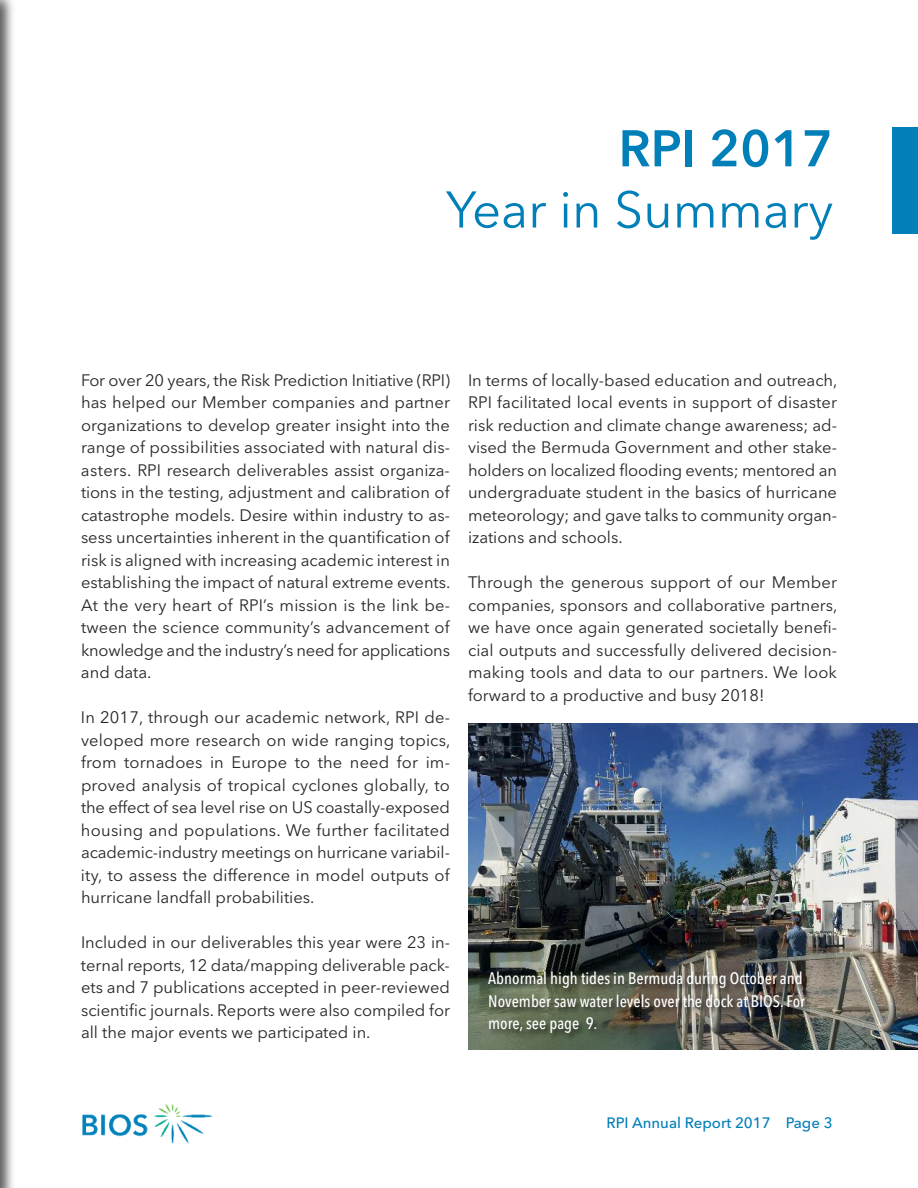
<style>
.page{position:relative;width:918px;height:1188px;background:#fff}
.page>*{position:absolute;margin:0;border:0;box-sizing:border-box;transform-origin:0 0}
.t1{font:51px "Avenir Next LT Pro";color:#007fb8}
.t2{font:600 51px "Avenir Next LT Pro";color:#007fb8}
.t3{font:16.5px/22.5px "Avenir Next LT Pro";color:#272526;text-align:justify}
.t4{font:500 condensed 16.5px/22.5px "Avenir Next LT Pro";color:#fff}
.t5{font:500 15px "Avenir Next LT Pro";color:#007fb8}
</style>
<div class="page">
<img style="left:0;top:0;width:13px;height:1188px">
<img style="left:82px;top:1104px;width:131px;height:40px">
<div style="left:892px;top:128px;width:26px;height:106px;background:#007fb8"></div>
<img style="left:468px;top:724px;width:450px;height:325px">
<img style="left:482px;top:965px;width:364px;height:85px">
<h1 class="t2" style="left:619px;top:130px;width:216px">RPI 2017</h1>
<h1 class="t1" style="left:446px;top:191px;width:389px">Year in Summary</h1>
<p class="t3" style="left:81px;top:371px;width:371px">For over 20 years, the Risk Prediction Initiative (RPI) has helped our Member companies and partner organizations to develop greater insight into the range of possibilities associated with natural dis&shy;asters. RPI research deliverables assist organiza&shy;tions in the testing, adjustment and calibration of catastrophe models. Desire within industry to as&shy;sess uncertainties inherent in the quantification of risk is aligned with increasing academic interest in establishing the impact of natural extreme events.<br>At the very heart of RPI’s mission is the link be&shy;tween the science community’s advancement of knowledge and the industry’s need for applications and data.</p>
<p class="t3" style="left:81px;top:708px;width:371px">In 2017, through our academic network, RPI de&shy;veloped more research on wide ranging topics, from tornadoes in Europe to the need for im&shy;proved analysis of tropical cyclones globally, to the effect of sea level rise on US coastally-exposed housing and populations. We further facilitated academic-industry meetings on hurricane variabil&shy;ity, to assess the difference in model outputs of hurricane landfall probabilities.</p>
<p class="t3" style="left:81px;top:933px;width:371px">Included in our deliverables this year were 23 in&shy;ternal reports, 12 data/mapping deliverable pack&shy;ets and 7 publications accepted in peer-reviewed scientific journals. Reports were also compiled for all the major events we participated in.</p>
<p class="t3" style="left:468px;top:370px;width:371px">In terms of locally-based education and outreach, RPI facilitated local events in support of disaster risk reduction and climate change awareness; ad&shy;vised the Bermuda Government and other stake&shy;holders on localized flooding events; mentored an undergraduate student in the basics of hurricane meteorology; and gave talks to community organ&shy;izations and schools.</p>
<p class="t3" style="left:468px;top:573px;width:371px">Through the generous support of our Member companies, sponsors and collaborative partners, we have once again generated societally benefi&shy;cial outputs and successfully delivered decision&shy;making tools and data to our partners. We look forward to a productive and busy 2018!</p>
<p class="t4" style="left:488px;top:969px;width:318px">Abnormal high tides in Bermuda during October and<br>November saw water levels over the dock at BIOS. For more, see page 9.</p>
<p class="t5" style="left:607px;top:1118px;width:228px">RPI Annual Report 2017 Page 3</p>
</div>
